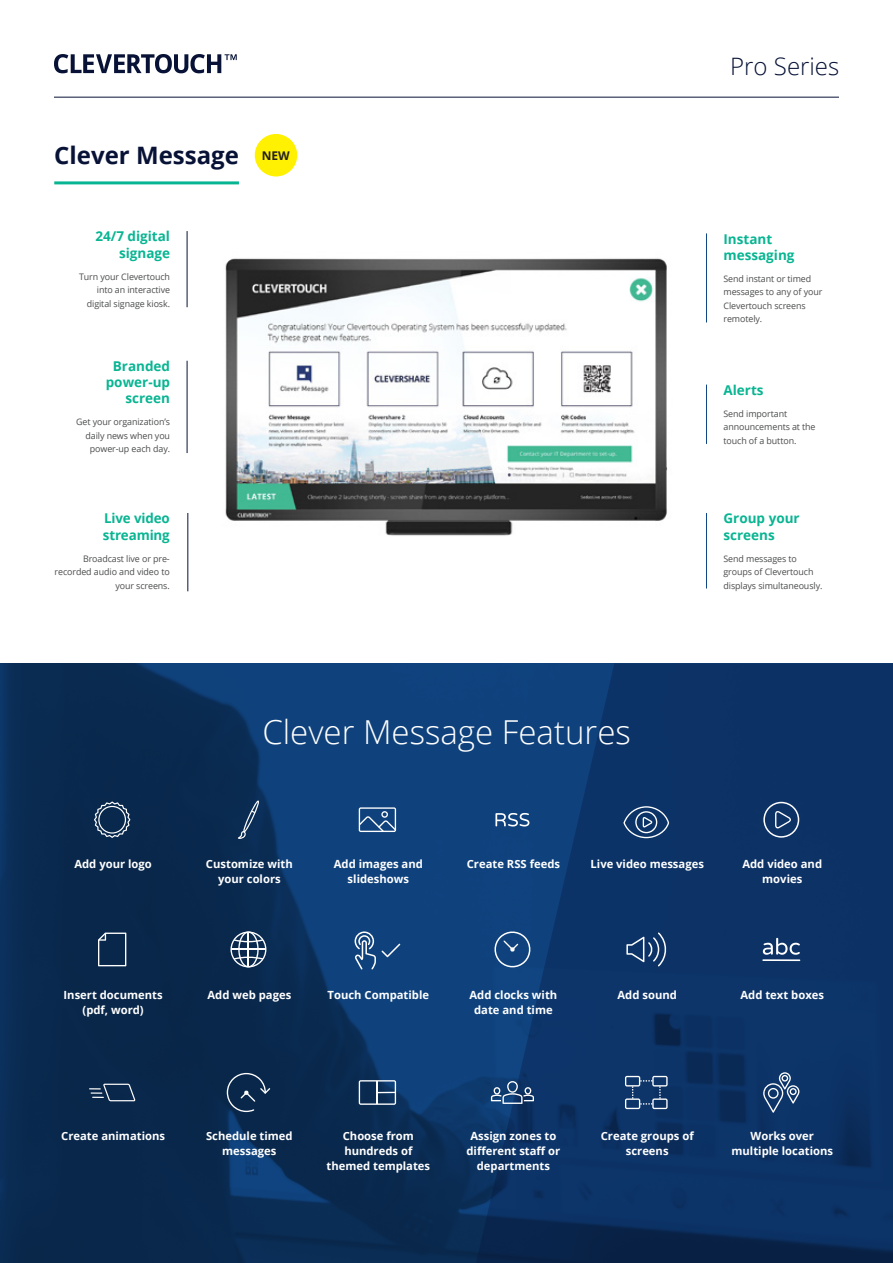
<style>
.page{position:relative;width:893px;height:1263px;background:#fff}
.page>*{position:absolute;margin:0;border:0;box-sizing:border-box;transform-origin:0 0}
.t1{font:300 33px "Open Sans";color:#fff}
.t2{font:700 24px "Open Sans";color:#071236}
.t3{font:300 24px "Open Sans";color:#071236}
.t4{font:700 13.5px/16.2px "Open Sans";color:#08b592}
.cross-sell-heading{font:700 12px "Open Sans";color:#231f20}
.Body_copy{font:700 11.25px/15px "Open Sans";color:#fff;text-align:center}
.t5{font:9px/13.5px "Open Sans";letter-spacing:-.01em;color:#4b4c4d;text-align:right}
</style>
<div class="page">
<img style="left:225px;top:258px;width:443px;height:278px">
<img style="left:0;top:663px;width:473px;height:600px">
<svg style="left:473px;top:663px;width:420px;height:600px;fill:#0c3367"></svg>
<svg style="left:54px;top:54px;width:183px;height:19px"></svg>
<svg style="left:94px;top:801px;width:36px;height:37px"></svg>
<svg style="left:98px;top:932px;width:28px;height:34px"></svg>
<svg style="left:238px;top:800px;width:21px;height:39px"></svg>
<svg style="left:230px;top:931px;width:36px;height:36px"></svg>
<hr style="left:231px;top:949px;width:35px;height:1px;background:#fff">
<hr style="left:248px;top:932px;width:1px;height:35px;background:#fff">
<svg style="left:359px;top:807px;width:37px;height:25px"></svg>
<svg style="left:495px;top:813px;width:34px;height:13px"></svg>
<svg style="left:494px;top:931px;width:36px;height:36px"></svg>
<svg style="left:623px;top:806px;width:46px;height:32px"></svg>
<svg style="left:626px;top:932px;width:40px;height:34px"></svg>
<svg style="left:763px;top:802px;width:36px;height:36px"></svg>
<svg style="left:763px;top:938px;width:37px;height:17px"></svg>
<hr style="left:762px;top:959px;width:38px;height:2px;background:#fff">
<svg style="left:89px;top:1084px;width:46px;height:17px"></svg>
<svg style="left:227px;top:1073px;width:43px;height:39px"></svg>
<svg style="left:359px;top:1080px;width:37px;height:25px"></svg>
<svg style="left:491px;top:1081px;width:43px;height:23px"></svg>
<svg style="left:625px;top:1076px;width:43px;height:33px"></svg>
<svg style="left:763px;top:1072px;width:36px;height:41px"></svg>
<hr style="left:187px;top:231px;width:1px;height:76px;background:#071236">
<hr style="left:187px;top:361px;width:1px;height:92px;background:#071236">
<hr style="left:706px;top:233px;width:1px;height:89px;background:#114785">
<hr style="left:706px;top:513px;width:1px;height:75px;background:#114785">
<hr style="left:706px;top:385px;width:1px;height:59px;background:#114785">
<hr style="left:187px;top:513px;width:1px;height:78px;background:#071236">
<div style="left:255px;top:134px;width:42px;height:42px;background:#fff101;border-radius:50%"></div>
<hr style="left:54px;top:97px;width:785px;height:1px;background:#071236">
<hr style="left:54px;top:181px;width:185px;height:3px;background:#08b592">
<svg style="left:355px;top:931px;width:45px;height:38px"></svg>
<p class="t2" style="left:54px;top:139px;width:186px">Clever Message</p>
<p class="cross-sell-heading" style="left:262px;top:147px;width:30px">NEW</p>
<p class="t4" style="left:95px;top:228px;width:76px;text-align:right">24/7 digital signage</p>
<p class="t5" style="left:79px;top:269px;width:93px">Turn your Clevertouch into an interactive digital signage kiosk.</p>
<p class="t4" style="left:106px;top:358px;width:66px;text-align:right">Branded power-up screen</p>
<p class="t5" style="left:76px;top:415px;width:96px">Get your organization’s daily news when you power-up each day.</p>
<p class="t4" style="left:103px;top:510px;width:68px">Live video streaming</p>
<p class="t5" style="left:55px;top:551px;width:117px">Broadcast live or pre&shy;recorded audio and video to your screens.</p>
<p class="t3" style="left:730px;top:50px;width:111px">Pro Series</p>
<p class="t4" style="left:723px;top:230px;width:73px">Instant messaging</p>
<p class="t5" style="left:723px;top:272px;width:100px;text-align:left">Send instant or timed messages to any of your<br>Clevertouch screens remotely.</p>
<p class="t4" style="left:723px;top:382px;width:42px">Alerts</p>
<p class="t5" style="left:723px;top:407px;width:94px;text-align:left">Send important announcements at the touch of a button.</p>
<p class="t4" style="left:723px;top:510px;width:78px">Group your screens</p>
<p class="t5" style="left:723px;top:551px;width:100px;text-align:left">Send messages to groups of Clevertouch displays simultaneously.</p>
<p class="Body_copy" style="left:74px;top:856px;width:79px">Add your logo</p>
<p class="Body_copy" style="left:64px;top:987px;width:101px">Insert documents (pdf, word)</p>
<p class="t1" style="left:262px;top:709px;width:370px">Clever Message Features</p>
<p class="Body_copy" style="left:206px;top:856px;width:88px">Customize with your colors</p>
<p class="Body_copy" style="left:334px;top:856px;width:91px">Add images and slideshows</p>
<p class="Body_copy" style="left:467px;top:856px;width:95px">Create RSS feeds</p>
<p class="Body_copy" style="left:590px;top:856px;width:115px">Live video messages</p>
<p class="Body_copy" style="left:742px;top:856px;width:81px">Add video and movies</p>
<p class="Body_copy" style="left:208px;top:987px;width:85px">Add web pages</p>
<p class="Body_copy" style="left:328px;top:987px;width:103px">Touch Compatible</p>
<p class="Body_copy" style="left:470px;top:987px;width:89px">Add clocks with date and time</p>
<p class="Body_copy" style="left:617px;top:987px;width:61px">Add sound</p>
<p class="Body_copy" style="left:740px;top:987px;width:85px">Add text boxes</p>
<p class="Body_copy" style="left:61px;top:1128px;width:105px">Create animations</p>
<p class="Body_copy" style="left:206px;top:1128px;width:88px">Schedule timed messages</p>
<p class="Body_copy" style="left:326px;top:1128px;width:105px">Choose from hundreds of themed templates</p>
<p class="Body_copy" style="left:466px;top:1128px;width:95px">Assign zones to different staff or departments</p>
<p class="Body_copy" style="left:601px;top:1128px;width:94px">Create groups of screens</p>
<p class="Body_copy" style="left:731px;top:1128px;width:103px">Works over multiple locations</p>
</div>
